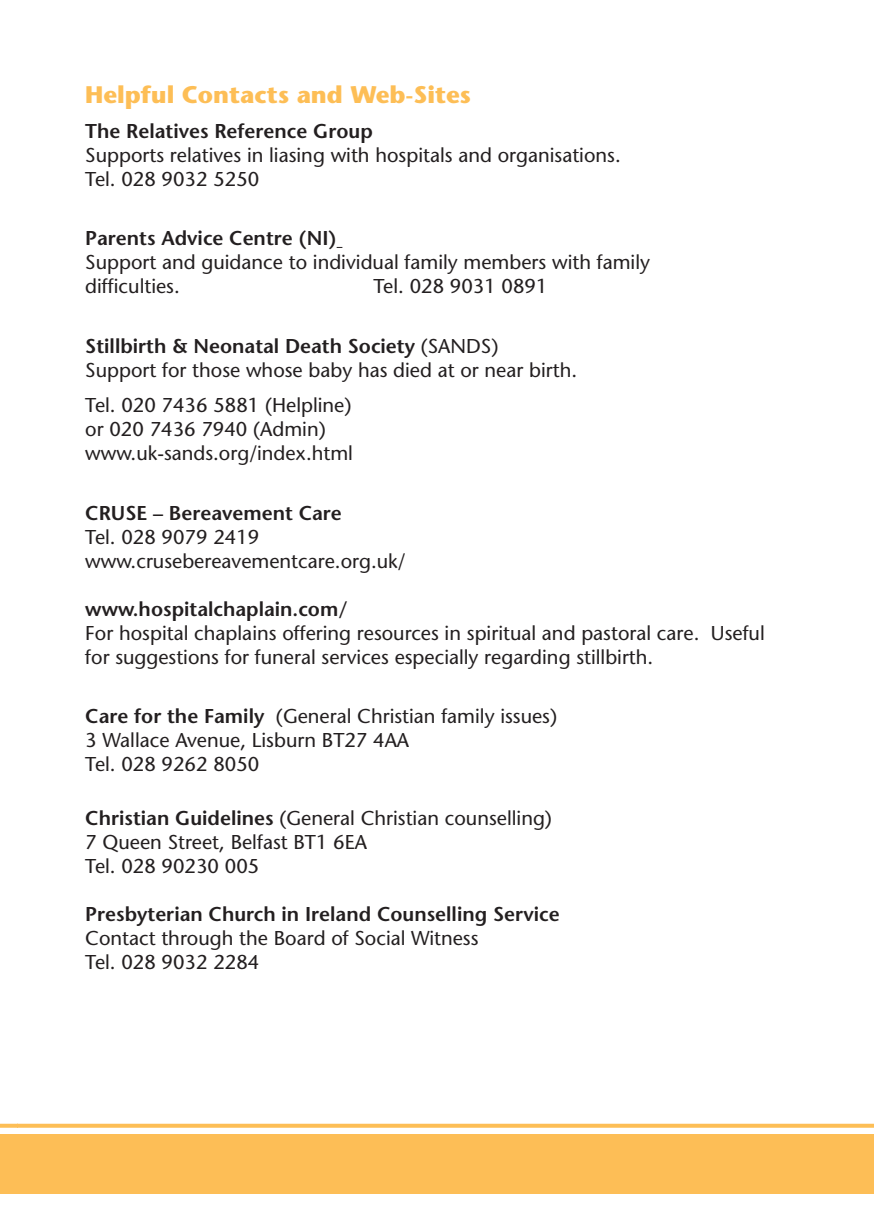
<style>
.page{position:relative;width:874px;height:1225px;background:#fff}
.page>*{position:absolute;margin:0;border:0;box-sizing:border-box;transform-origin:0 0}
.Sub_Head{font:700 24px "Stone Sans Std";color:#fdbe56}
.Body{font:500 20px/24px "Stone Sans Std";color:#231f20}
.Body-2{font:600 20px "Stone Sans Std";color:#231f20}
.s1{font-weight:600}
.s2{font-weight:500}
</style>
<div class="page">
<div style="left:0;top:1134px;width:17px;height:59px;background:#fdbe56"></div>
<svg style="left:0;top:1123px;width:17px;height:4px"></svg>
<div style="left:17px;top:1134px;width:856px;height:59px;background:#fdbe56"></div>
<svg style="left:17px;top:1123px;width:856px;height:4px;background:#fdc975"></svg>
<p class="Sub_Head" style="left:85px;top:80px;width:387px">Helpful Contacts and Web-Sites</p>
<p class="Body" style="left:85px;top:119px;width:536px"><span class="s1">The Relatives Reference Group<br></span>Supports relatives in liasing with hospitals and organisations.<br>Tel. 028 9032 5250</p>
<p class="Body" style="left:85px;top:226px;width:566px"><span class="s1">Parents Advice Centre (NI)<br></span>Support and guidance to individual family members with family difficulties.</p>
<p class="Body" style="left:373px;top:274px;width:175px">Tel. 028 9031 0891</p>
<p class="Body-2" style="left:85px;top:334px;width:414px">Stillbirth &amp; Neonatal Death Society <span class="s2">(SANDS)</span></p>
<p class="Body" style="left:85px;top:358px;width:493px">Support for those whose baby has died at or near birth.</p>
<p class="Body" style="left:85px;top:393px;width:267px">Tel. 020 7436 5881 (Helpline)</p>
<p class="Body" style="left:85px;top:417px;width:242px">or 020 7436 7940 (Admin)</p>
<p class="Body" style="left:85px;top:441px;width:269px">www.uk-sands.org/index.html</p>
<p class="Body-2" style="left:85px;top:500px;width:258px">CRUSE – Bereavement Care</p>
<p class="Body" style="left:85px;top:524px;width:175px">Tel. 028 9079 2419</p>
<p class="Body" style="left:85px;top:548px;width:321px">www.crusebereavementcare.org.uk/</p>
<p class="Body" style="left:85px;top:596px;width:680px"><span class="s1">www.hospitalchaplain.com/<br></span>For hospital chaplains offering resources in spiritual and pastoral care. Useful for suggestions for funeral services especially regarding stillbirth.</p>
<p class="Body" style="left:85px;top:704px;width:473px"><span class="s1">Care for the Family</span> (General Christian family issues)</p>
<p class="Body" style="left:85px;top:728px;width:325px">3 Wallace Avenue, Lisburn BT27 4AA</p>
<p class="Body" style="left:85px;top:752px;width:175px">Tel. 028 9262 8050</p>
<p class="Body" style="left:85px;top:805px;width:468px"><span class="s1">Christian Guidelines</span> (General Christian counselling)</p>
<p class="Body" style="left:85px;top:829px;width:283px">7 Queen Street, Belfast BT1 6EA</p>
<p class="Body" style="left:85px;top:853px;width:175px">Tel. 028 90230 005</p>
<p class="Body-2" style="left:85px;top:901px;width:475px">Presbyterian Church in Ireland Counselling Service</p>
<p class="Body" style="left:85px;top:925px;width:394px">Contact through the Board of Social Witness</p>
<p class="Body" style="left:85px;top:949px;width:175px">Tel. 028 9032 2284</p>
</div>
